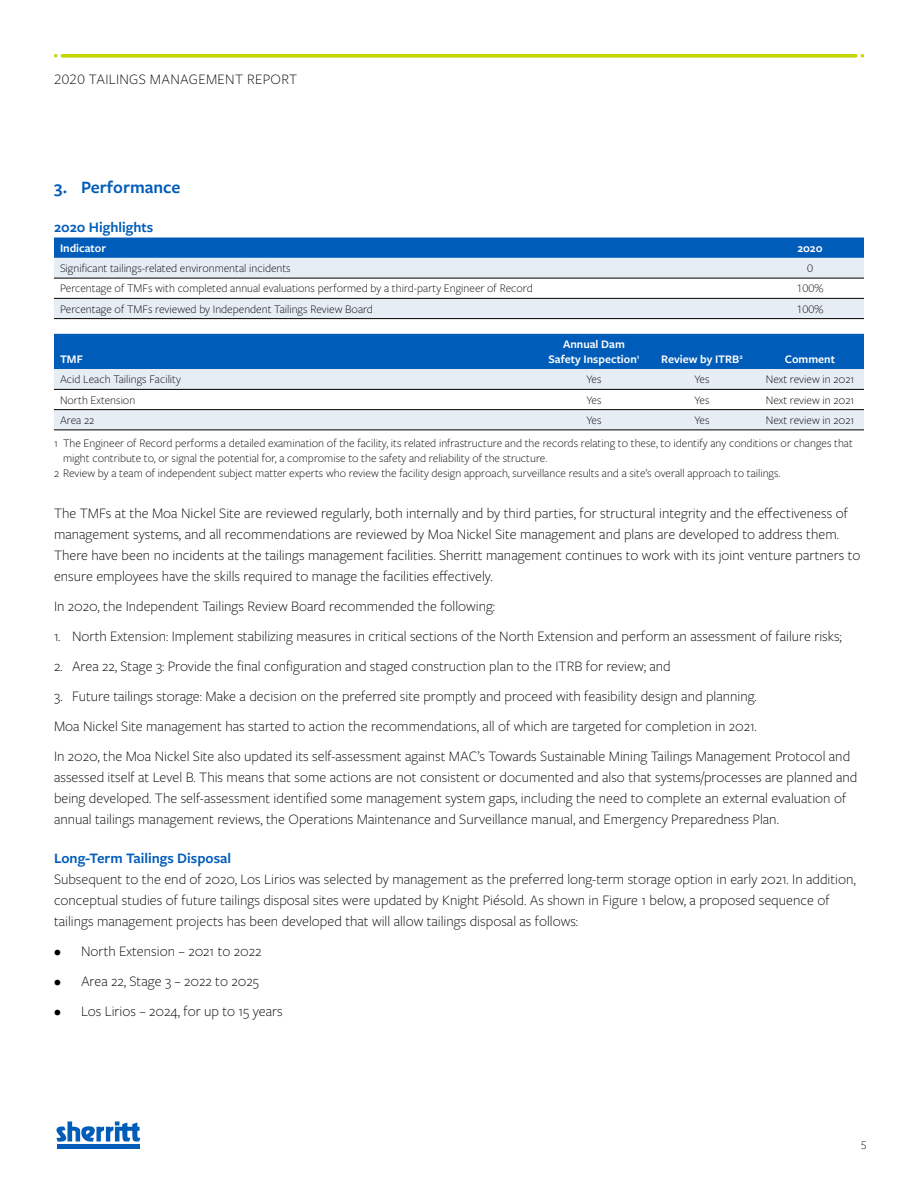
<style>
.page{position:relative;width:918px;height:1188px;background:#fff}
.page>*{position:absolute;margin:0;border:0;box-sizing:border-box;transform-origin:0 0}
.t1{font:600 18px "Freight Sans Pro";color:#005cb9}
.body{font:300 15px/21px "Freight Sans Pro";color:#000}
.t2{font:600 15px "Freight Sans Pro";color:#005cb9}
.body-2{font:300 15px "Freight Sans Pro";letter-spacing:.02em;color:#000}
.Footnote{font:300 12px/15px "Freight Sans Pro";color:#000}
.t3{font:600 12px/15px "Freight Sans Pro";color:#fff;text-align:center}
</style>
<div class="page">
<svg style="left:62px;top:54px;width:794px;height:4px;background:#c9da19"></svg>
<hr style="left:57px;top:1145px;width:83px;height:4px;background:#005cb9">
<svg style="left:56px;top:1121px;width:84px;height:21px"></svg>
<div style="left:54px;top:238px;width:810px;height:20px;background:#005cb9"></div>
<svg style="left:54px;top:258px;width:810px;height:60px;fill:#e7edf5"></svg>
<hr style="left:54px;top:278px;width:702px;height:1px;background:#000">
<hr style="left:756px;top:278px;width:108px;height:1px;background:#000">
<hr style="left:54px;top:318px;width:702px;height:1px;background:#000">
<hr style="left:756px;top:318px;width:108px;height:1px;background:#000">
<hr style="left:54px;top:298px;width:702px;height:1px;background:#000">
<hr style="left:756px;top:298px;width:108px;height:1px;background:#000">
<div style="left:54px;top:334px;width:810px;height:35px;background:#005cb9"></div>
<svg style="left:54px;top:369px;width:810px;height:61px;fill:#e7edf5"></svg>
<hr style="left:54px;top:389px;width:486px;height:1px;background:#000">
<hr style="left:540px;top:389px;width:108px;height:1px;background:#000">
<hr style="left:648px;top:389px;width:108px;height:1px;background:#000">
<hr style="left:756px;top:389px;width:108px;height:1px;background:#000">
<hr style="left:54px;top:430px;width:486px;height:1px;background:#000">
<hr style="left:540px;top:430px;width:108px;height:1px;background:#000">
<hr style="left:648px;top:430px;width:108px;height:1px;background:#000">
<hr style="left:756px;top:430px;width:108px;height:1px;background:#000">
<hr style="left:54px;top:409px;width:486px;height:1px;background:#000">
<hr style="left:540px;top:409px;width:108px;height:1px;background:#000">
<hr style="left:648px;top:409px;width:108px;height:1px;background:#000">
<hr style="left:756px;top:409px;width:108px;height:1px;background:#000">
<p class="body-2" style="left:54px;top:69px;width:245px">2020 TAILINGS MANAGEMENT REPORT</p>
<h1 class="t1" style="left:54px;top:174px;width:128px">3. Performance</h1>
<h2 class="t2" style="left:54px;top:216px;width:101px">2020 Highlights</h2>
<p class="t3" style="left:60px;top:240px;width:48px">Indicator</p>
<p class="t3" style="left:797px;top:240px;width:27px">2020</p>
<p class="Footnote" style="left:60px;top:260px;width:232px">Significant tailings-related environmental incidents</p>
<p class="Footnote" style="left:807px;top:260px;width:7px">0</p>
<p class="Footnote" style="left:60px;top:280px;width:474px">Percentage of TMFs with completed annual evaluations performed by a third-party Engineer of Record</p>
<p class="Footnote" style="left:797px;top:280px;width:28px">100%</p>
<p class="Footnote" style="left:60px;top:301px;width:315px">Percentage of TMFs reviewed by Independent Tailings Review Board</p>
<p class="Footnote" style="left:797px;top:301px;width:28px">100%</p>
<p class="t3" style="left:60px;top:351px;width:24px">TMF</p>
<p class="t3" style="left:549px;top:336px;width:92px">Annual Dam<br>Safety Inspection<sup>1</sup></p>
<p class="t3" style="left:661px;top:351px;width:83px">Review by ITRB<sup>2</sup></p>
<p class="t3" style="left:785px;top:351px;width:52px">Comment</p>
<p class="Footnote" style="left:60px;top:372px;width:122px">Acid Leach Tailings Facility</p>
<p class="Footnote" style="left:586px;top:372px;width:17px">Yes</p>
<p class="Footnote" style="left:694px;top:372px;width:17px">Yes</p>
<p class="Footnote" style="left:766px;top:372px;width:90px">Next review in 2021</p>
<p class="Footnote" style="left:60px;top:392px;width:77px">North Extension</p>
<p class="Footnote" style="left:586px;top:392px;width:17px">Yes</p>
<p class="Footnote" style="left:694px;top:392px;width:17px">Yes</p>
<p class="Footnote" style="left:766px;top:392px;width:90px">Next review in 2021</p>
<p class="Footnote" style="left:60px;top:412px;width:36px">Area 22</p>
<p class="Footnote" style="left:586px;top:412px;width:17px">Yes</p>
<p class="Footnote" style="left:694px;top:412px;width:17px">Yes</p>
<p class="Footnote" style="left:766px;top:412px;width:90px">Next review in 2021</p>
<p class="Footnote" style="left:63px;top:435px;width:791px;text-indent:-9px">1 The Engineer of Record performs a detailed examination of the facility, its related infrastructure and the records relating to these, to identify any conditions or changes that might contribute to, or signal the potential for, a compromise to the safety and reliability of the structure.</p>
<p class="Footnote" style="left:54px;top:465px;width:728px">2 Review by a team of independent subject matter experts who review the facility design approach, surveillance results and a site’s overall approach to tailings.</p>
<p class="body" style="left:54px;top:502px;width:808px">The TMFs at the Moa Nickel Site are reviewed regularly, both internally and by third parties, for structural integrity and the effectiveness of management systems, and all recommendations are reviewed by Moa Nickel Site management and plans are developed to address them.<br>There have been no incidents at the tailings management facilities. Sherritt management continues to work with its joint venture partners to ensure employees have the skills required to manage the facilities effectively.</p>
<p class="body" style="left:54px;top:595px;width:443px">In 2020, the Independent Tailings Review Board recommended the following:</p>
<p class="body" style="left:54px;top:625px;width:789px">1. North Extension: Implement stabilizing measures in critical sections of the North Extension and perform an assessment of failure risks;</p>
<p class="body" style="left:54px;top:655px;width:618px">2. Area 22, Stage 3: Provide the final configuration and staged construction plan to the ITRB for review; and</p>
<p class="body" style="left:54px;top:685px;width:704px">3. Future tailings storage: Make a decision on the preferred site promptly and proceed with feasibility design and planning.</p>
<p class="body" style="left:54px;top:715px;width:704px">Moa Nickel Site management has started to action the recommendations, all of which are targeted for completion in 2021.</p>
<p class="body" style="left:54px;top:745px;width:805px">In 2020, the Moa Nickel Site also updated its self-assessment against MAC’s Towards Sustainable Mining Tailings Management Protocol and assessed itself at Level B. This means that some actions are not consistent or documented and also that systems/processes are planned and being developed. The self-assessment identified some management system gaps, including the need to complete an external evaluation of annual tailings management reviews, the Operations Maintenance and Surveillance manual, and Emergency Preparedness Plan.</p>
<h2 class="t2" style="left:54px;top:848px;width:179px">Long-Term Tailings Disposal</h2>
<p class="body" style="left:54px;top:868px;width:803px">Subsequent to the end of 2020, Los Lirios was selected by management as the preferred long-term storage option in early 2021. In addition, conceptual studies of future tailings disposal sites were updated by Knight Piésold. As shown in Figure 1 below, a proposed sequence of tailings management projects has been developed that will allow tailings disposal as follows:</p>
<p class="body" style="left:54px;top:940px;width:209px">• North Extension – 2021 to 2022</p>
<p class="body" style="left:54px;top:970px;width:206px">• Area 22, Stage 3 – 2022 to 2025</p>
<p class="body" style="left:54px;top:1000px;width:230px">• Los Lirios – 2024, for up to 15 years</p>
<p class="Footnote" style="left:861px;top:1137px;width:7px">5</p>
</div>
